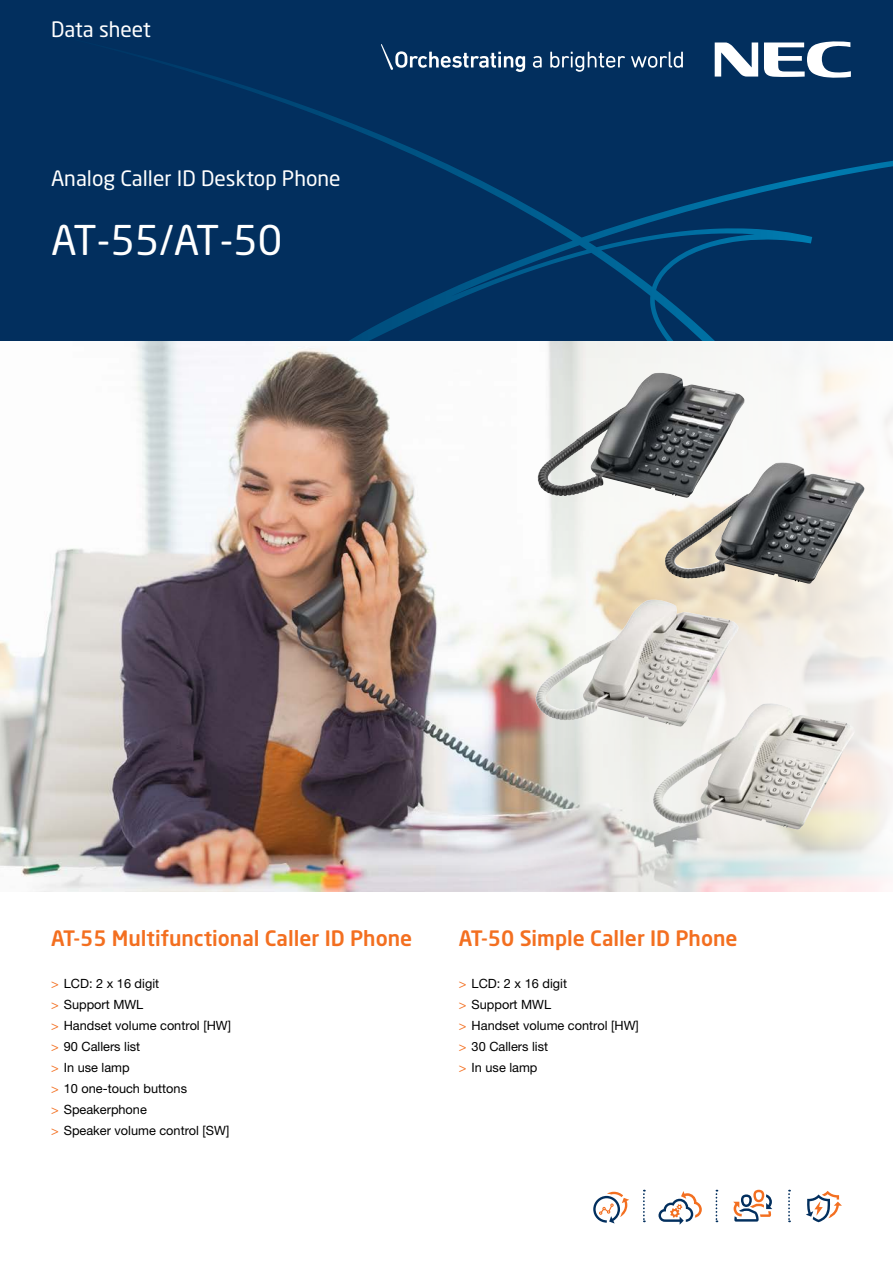
<style>
.page{position:relative;width:893px;height:1263px;background:#fff}
.page>*{position:absolute;margin:0;border:0;box-sizing:border-box;transform-origin:0 0}
.t1{font:40.5px "Neo Sans Std";letter-spacing:-.045em;color:#fff}
.t2{font:500 21px "Neo Sans Std";color:#f36f20}
.t3{font:21px "Neo Sans Std";color:#fff}
.t4{font:12.75px/21px "Helvetica Neue LT Pro";color:#000}
.s1{color:#f36f20}
</style>
<div class="page">
<img style="left:0;top:340px;width:453px;height:552px">
<svg style="left:453px;top:340px;width:440px;height:552px"></svg>
<div style="left:0;top:0;width:893px;height:340px;background:#022f5e"></div>
<svg style="left:150px;top:42px;width:743px;height:298px"></svg>
<svg style="left:715px;top:43px;width:43px;height:34px"></svg>
<svg style="left:764px;top:41px;width:87px;height:37px"></svg>
<svg style="left:533px;top:56px;width:9px;height:12px"></svg>
<svg style="left:550px;top:52px;width:75px;height:20px"></svg>
<svg style="left:631px;top:52px;width:52px;height:16px"></svg>
<svg style="left:381px;top:44px;width:144px;height:28px"></svg>
<svg style="left:593px;top:1192px;width:36px;height:31px"></svg>
<svg style="left:733px;top:1190px;width:39px;height:31px"></svg>
<svg style="left:658px;top:1191px;width:44px;height:34px"></svg>
<svg style="left:806px;top:1191px;width:36px;height:31px"></svg>
<svg style="left:788px;top:1190px;width:2px;height:32px"></svg>
<svg style="left:716px;top:1190px;width:1px;height:32px"></svg>
<svg style="left:643px;top:1190px;width:2px;height:32px"></svg>
<img style="left:665px;top:462px;width:168px;height:122px">
<img style="left:537px;top:373px;width:156px;height:125px">
<img style="left:535px;top:600px;width:203px;height:127px">
<img style="left:652px;top:704px;width:203px;height:126px">
<h2 class="t3" style="left:51px;top:17px;width:101px">Data sheet</h2>
<h2 class="t3" style="left:51px;top:166px;width:291px">Analog Caller ID Desktop Phone</h2>
<h1 class="t1" style="left:51px;top:216px;width:233px">AT-55/AT-50</h1>
<h2 class="t2" style="left:51px;top:924px;width:363px">AT-55 Multifunctional Caller ID Phone</h2>
<p class="t4" style="left:51px;top:973px;width:181px"><span class="s1">&gt;</span> LCD: 2 x 16 digit<br><span class="s1">&gt;</span> Support MWL<br><span class="s1">&gt;</span> Handset volume control [HW] <span class="s1">&gt;</span> 90 Callers list<br><span class="s1">&gt;</span> In use lamp<br><span class="s1">&gt;</span> 10 one-touch buttons<br><span class="s1">&gt;</span> Speakerphone<br><span class="s1">&gt;</span> Speaker volume control [SW]</p>
<h2 class="t2" style="left:459px;top:925px;width:280px">AT-50 Simple Caller ID Phone</h2>
<p class="t4" style="left:459px;top:973px;width:181px"><span class="s1">&gt;</span> LCD: 2 x 16 digit<br><span class="s1">&gt;</span> Support MWL<br><span class="s1">&gt;</span> Handset volume control [HW] <span class="s1">&gt;</span> 30 Callers list<br><span class="s1">&gt;</span> In use lamp</p>
</div>
